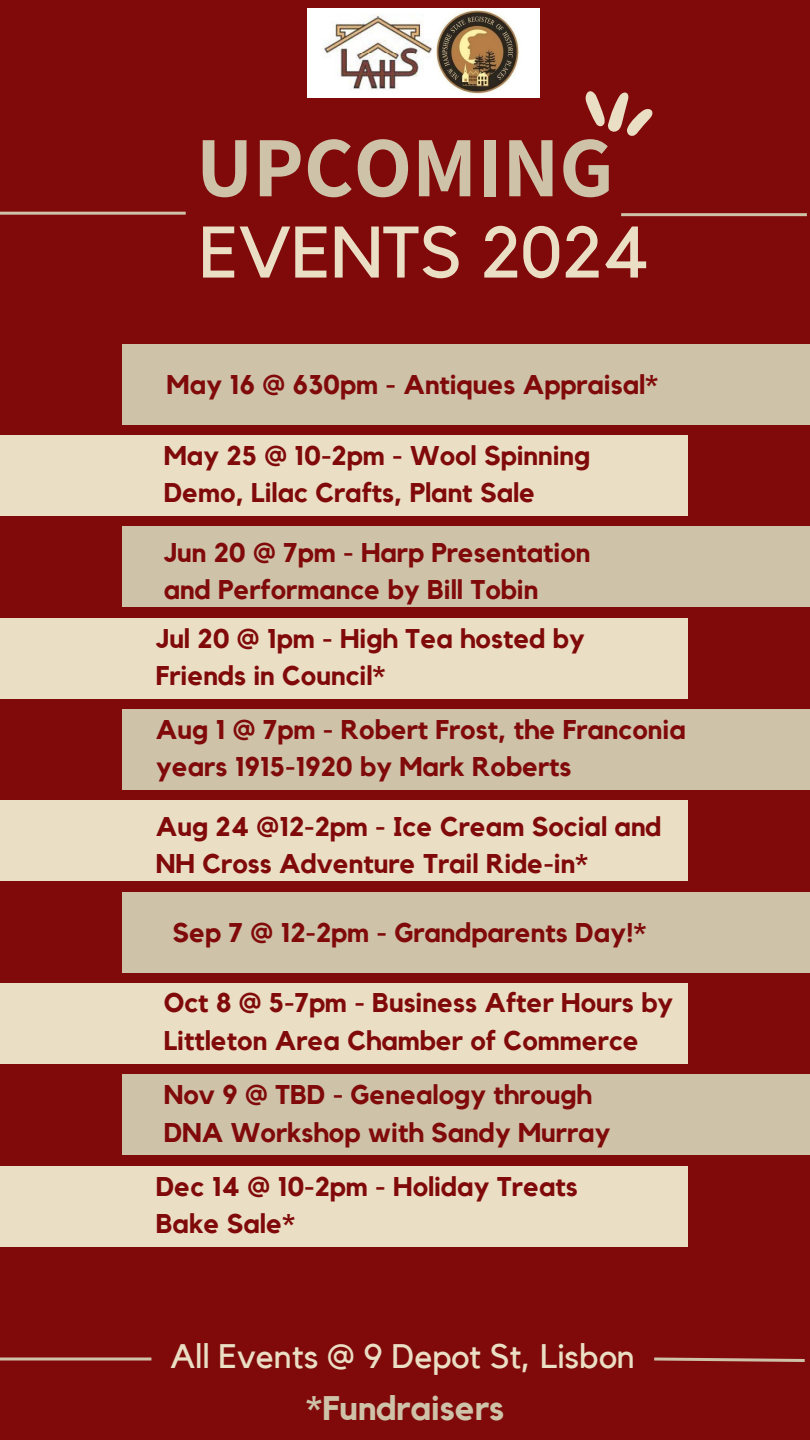
<style>
.page{position:relative;width:810px;height:1440px;background:#800a0a}
.page>*{position:absolute;margin:0;border:0;box-sizing:border-box;transform-origin:0 0}
.t1{font:700 85.9px "Assistant";color:#cec2a9}
.t2{font:72px "Kollektif";color:#eadec4}
.t3{font:34px "Kollektif";color:#eadec4}
.t4{font:700 34px "Kollektif";color:#cec2a9}
.t5{font:700 27px/37.5px "Kollektif";color:#800a0a}
</style>
<div class="page">
<div style="left:0;top:435px;width:688px;height:81px;background:#eadec4"></div>
<div style="left:122px;top:344px;width:688px;height:80px;background:#cec2a9"></div>
<div style="left:122px;top:526px;width:688px;height:81px;background:#cec2a9"></div>
<div style="left:0;top:618px;width:688px;height:80px;background:#eadec4"></div>
<div style="left:0;top:800px;width:688px;height:81px;background:#eadec4"></div>
<div style="left:0;top:983px;width:688px;height:81px;background:#eadec4"></div>
<div style="left:0;top:1166px;width:688px;height:80px;background:#eadec4"></div>
<div style="left:122px;top:709px;width:688px;height:81px;background:#cec2a9"></div>
<div style="left:122px;top:892px;width:688px;height:80px;background:#cec2a9"></div>
<div style="left:122px;top:1074px;width:688px;height:81px;background:#cec2a9"></div>
<svg style="left:654px;top:1357px;width:151px;height:5px"></svg>
<hr style="left:0;top:1358px;width:151px;height:2px;background:#cec2a9">
<hr style="left:621px;top:213px;width:186px;height:3px;background:#cec2a9">
<hr style="left:0;top:212px;width:186px;height:3px;background:#cec2a9">
<svg style="left:585px;top:91px;width:67px;height:45px"></svg>
<img style="left:308px;top:9px;width:232px;height:89px">
<p class="t1" style="left:196px;top:109px;width:419px">UPCOMING</p>
<p class="t2" style="left:199px;top:219px;width:451px">EVENTS 2024</p>
<h4 class="t5" style="left:167px;top:367px;width:493px">May 16 @ 630pm - Antiques Appraisal*</h4>
<p class="t5" style="left:164px;top:438px;width:428px">May 25 @ 10-2pm - Wool Spinning<br>Demo, Lilac Crafts, Plant Sale</p>
<p class="t5" style="left:164px;top:535px;width:428px">Jun 20 @ 7pm - Harp Presentation and Performance by Bill Tobin</p>
<p class="t5" style="left:156px;top:620px;width:430px">Jul 20 @ 1pm - High Tea hosted by<br>Friends in Council*</p>
<p class="t5" style="left:156px;top:711px;width:531px">Aug 1 @ 7pm - Robert Frost, the Franconia years 1915-1920 by Mark Roberts</p>
<p class="t5" style="left:156px;top:809px;width:507px">Aug 24 @12-2pm - Ice Cream Social and<br>NH Cross Adventure Trail Ride-in*</p>
<p class="t5" style="left:173px;top:914px;width:476px">Sep 7 @ 12-2pm - Grandparents Day!*</p>
<p class="t5" style="left:164px;top:985px;width:511px">Oct 8 @ 5-7pm - Business After Hours by<br>Littleton Area Chamber of Commerce</p>
<p class="t5" style="left:164px;top:1077px;width:448px">Nov 9 @ TBD - Genealogy through<br>DNA Workshop with Sandy Murray</p>
<p class="t5" style="left:156px;top:1169px;width:423px">Dec 14 @ 10-2pm - Holiday Treats<br>Bake Sale*</p>
<h1 class="t3" style="left:170px;top:1341px;width:466px">All Events @ 9 Depot St, Lisbon</h1>
<p class="t4" style="left:306px;top:1393px;width:200px">*Fundraisers</p>
</div>
